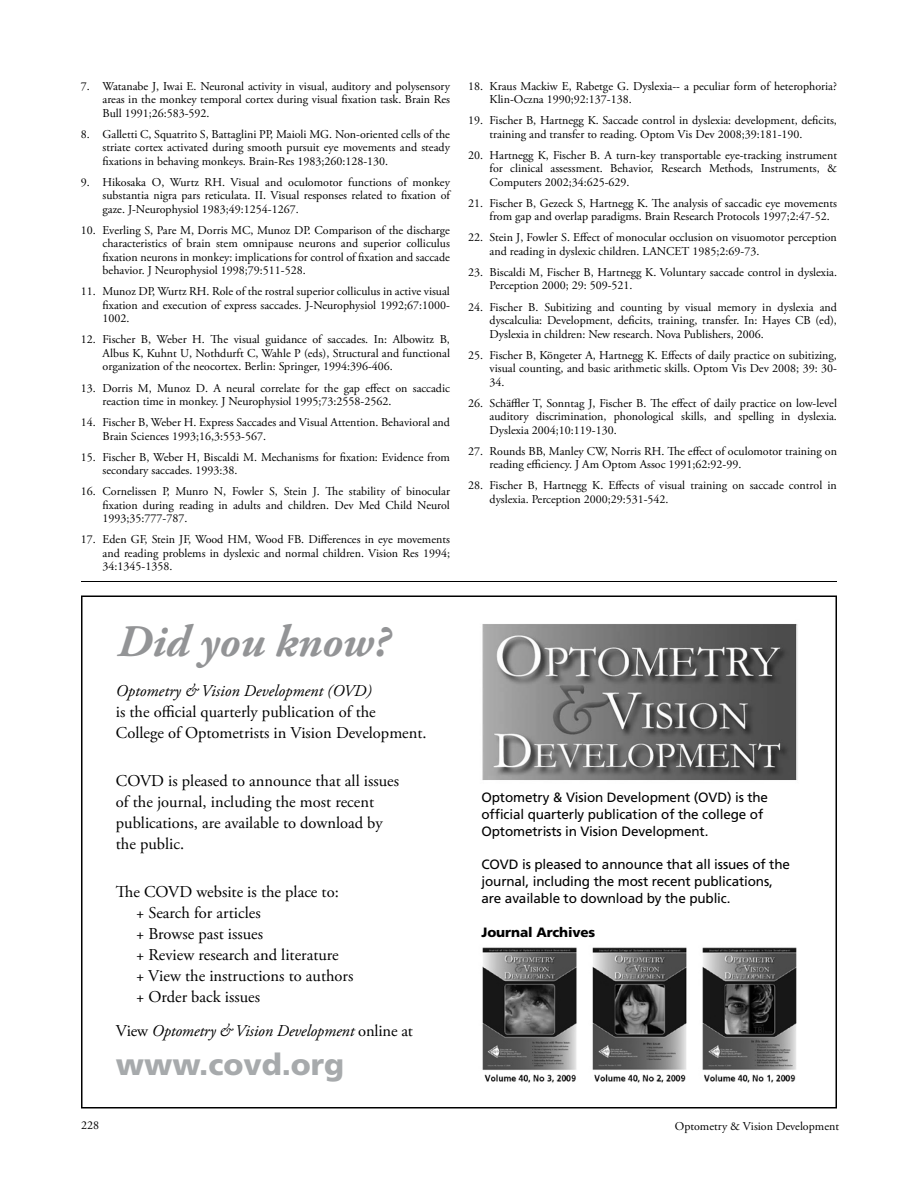
<style>
.page{position:relative;width:918px;height:1188px;background:#fff}
.page>*{position:absolute;margin:0;border:0;box-sizing:border-box;transform-origin:0 0}
.t1{font:italic 700 45px "Adobe Garamond Pro";color:#939496}
.t2{font:900 30px "Frutiger";color:#a7aaac}
.t3{font:16.5px/21px "Adobe Garamond Pro";color:#000}
.t4{font:italic 16.5px "Adobe Garamond Pro";letter-spacing:-.01em;color:#000}
.t5{font:13.5px/16.8px "Frutiger";letter-spacing:-.01em;color:#000}
.t6{font:900 13.5px "Frutiger";letter-spacing:-.01em;color:#000}
.t7{font:12px/13.5px "Adobe Garamond Pro";color:#000;text-align:justify}
.s1{font-style:normal}
</style>
<div class="page">
<hr style="left:81px;top:581px;width:756px;height:1px;background:#000">
<svg style="left:81px;top:596px;width:756px;height:512px"></svg>
<img style="left:470px;top:612px;width:335px;height:179px">
<img style="left:474px;top:941px;width:331px;height:144px">
<p class="t7" style="left:103px;top:80px;width:349px;text-indent:-22px">7. Watanabe J, Iwai E. Neuronal activity in visual, auditory and polysensory areas in the monkey temporal cortex during visual fixation task. Brain Res Bull 1991;26:583-592.</p>
<p class="t7" style="left:103px;top:128px;width:349px;text-indent:-22px">8. Galletti C, Squatrito S, Battaglini PP, Maioli MG. Non-oriented cells of the striate cortex activated during smooth pursuit eye movements and steady fixations in behaving monkeys. Brain-Res 1983;260:128-130.</p>
<p class="t7" style="left:103px;top:176px;width:349px;text-indent:-22px">9. Hikosaka O, Wurtz RH. Visual and oculomotor functions of monkey substantia nigra pars reticulata. II. Visual responses related to fixation of gaze. J-Neurophysiol 1983;49:1254-1267.</p>
<p class="t7" style="left:103px;top:224px;width:349px;text-indent:-22px">10. Everling S, Pare M, Dorris MC, Munoz DP. Comparison of the discharge characteristics of brain stem omnipause neurons and superior colliculus fixation neurons in monkey: implications for control of fixation and saccade behavior. J Neurophysiol 1998;79:511-528.</p>
<p class="t7" style="left:103px;top:285px;width:349px;text-indent:-22px">11. Munoz DP, Wurtz RH. Role of the rostral superior colliculus in active visual fixation and execution of express saccades. J-Neurophysiol 1992;67:1000- 1002.</p>
<p class="t7" style="left:103px;top:333px;width:349px;text-indent:-22px">12. Fischer B, Weber H. The visual guidance of saccades. In: Albowitz B, Albus K, Kuhnt U, Nothdurft C, Wahle P (eds), Structural and functional organization of the neocortex. Berlin: Springer, 1994:396-406.</p>
<p class="t7" style="left:103px;top:381px;width:349px;text-indent:-22px">13. Dorris M, Munoz D. A neural correlate for the gap effect on saccadic reaction time in monkey. J Neurophysiol 1995;73:2558-2562.</p>
<p class="t7" style="left:103px;top:416px;width:349px;text-indent:-22px">14. Fischer B, Weber H. Express Saccades and Visual Attention. Behavioral and<br>Brain Sciences 1993;16,3:553-567.</p>
<p class="t7" style="left:103px;top:451px;width:349px;text-indent:-22px">15. Fischer B, Weber H, Biscaldi M. Mechanisms for fixation: Evidence from secondary saccades. 1993:38.</p>
<p class="t7" style="left:103px;top:485px;width:349px;text-indent:-22px">16. Cornelissen P, Munro N, Fowler S, Stein J. The stability of binocular fixation during reading in adults and children. Dev Med Child Neurol 1993;35:777-787.</p>
<p class="t7" style="left:103px;top:533px;width:349px;text-indent:-22px">17. Eden GF, Stein JF, Wood HM, Wood FB. Differences in eye movements and reading problems in dyslexic and normal children. Vision Res 1994; 34:1345-1358.</p>
<p class="t7" style="left:490px;top:80px;width:349px;text-indent:-22px">18. Kraus Mackiw E, Rabetge G. Dyslexia-- a peculiar form of heterophoria?<br>Klin-Oczna 1990;92:137-138.</p>
<p class="t7" style="left:490px;top:114px;width:349px;text-indent:-22px">19. Fischer B, Hartnegg K. Saccade control in dyslexia: development, defi cits, training and transfer to reading. Optom Vis Dev 2008;39:181-190.</p>
<p class="t7" style="left:490px;top:149px;width:349px;text-indent:-22px">20. Hartnegg K, Fischer B. A turn-key transportable eye-tracking instrument for clinical assessment. Behavior, Research Methods, Instruments, &amp; Computers 2002;34:625-629.</p>
<p class="t7" style="left:490px;top:197px;width:349px;text-indent:-22px">21. Fischer B, Gezeck S, Hartnegg K. The analysis of saccadic eye movements from gap and overlap paradigms. Brain Research Protocols 1997;2:47-52.</p>
<p class="t7" style="left:490px;top:231px;width:349px;text-indent:-22px">22. Stein J, Fowler S. Effect of monocular occlusion on visuomotor perception and reading in dyslexic children. LANCET 1985;2:69-73.</p>
<p class="t7" style="left:490px;top:266px;width:349px;text-indent:-22px">23. Biscaldi M, Fischer B, Hartnegg K. Voluntary saccade control in dyslexia.<br>Perception 2000; 29: 509-521.</p>
<p class="t7" style="left:490px;top:300px;width:349px;text-indent:-22px">24. Fischer B. Subitizing and counting by visual memory in dyslexia and dyscalculia: Development, deficits, training, transfer. In: Hayes CB (ed), Dyslexia in children: New research. Nova Publishers, 2006.</p>
<p class="t7" style="left:490px;top:348px;width:349px;text-indent:-22px">25. Fischer B, Köngeter A, Hartnegg K. Effects of daily practice on subitizing, visual counting, and basic arithmetic skills. Optom Vis Dev 2008; 39: 30- 34.</p>
<p class="t7" style="left:490px;top:397px;width:349px;text-indent:-22px">26. Schäffler T, Sonntag J, Fischer B. The effect of daily practice on low-level auditory discrimination, phonological skills, and spelling in dyslexia.<br>Dyslexia 2004;10:119-130.</p>
<p class="t7" style="left:490px;top:445px;width:349px;text-indent:-22px">27. Rounds BB, Manley CW, Norris RH. The effect of oculomotor training on reading efficiency. J Am Optom Assoc 1991;62:92-99.</p>
<p class="t7" style="left:490px;top:479px;width:349px;text-indent:-22px">28. Fischer B, Hartnegg K. Effects of visual training on saccade control in dyslexia. Perception 2000;29:531-542.</p>
<h1 class="t1" style="left:117px;top:616px;width:274px">Did you know?</h1>
<h3 class="t4" style="left:116px;top:681px;width:257px">Optometry &amp; Vision Development (OVD)</h3>
<h3 class="t3" style="left:116px;top:702px;width:312px">is the official quarterly publication of the<br>College of Optometrists in Vision Development.</h3>
<h3 class="t3" style="left:116px;top:771px;width:285px">COVD is pleased to announce that all issues of the journal, including the most recent publications, are available to download by the public.</h3>
<h3 class="t3" style="left:136px;top:882px;width:219px;text-indent:-20px">The COVD website is the place to:<br>+ Search for articles<br>+ Browse past issues<br>+ Review research and literature<br>+ View the instructions to authors + Order back issues</h3>
<h3 class="t4" style="left:116px;top:1021px;width:299px"><span class="s1">View</span> Optometry &amp; Vision Development <span class="s1">online at</span></h3>
<h2 class="t2" style="left:116px;top:1046px;width:230px">www.covd.org</h2>
<p class="t5" style="left:482px;top:789px;width:288px">Optometry &amp; Vision Development (OVD) is the official quarterly publication of the college of<br>Optometrists in Vision Development.</p>
<p class="t5" style="left:482px;top:856px;width:310px">COVD is pleased to announce that all issues of the journal, including the most recent publications, are available to download by the public.</p>
<p class="t6" style="left:482px;top:924px;width:115px">Journal Archives</p>
<p class="t7" style="left:81px;top:1119px;width:19px">228</p>
<p class="t7" style="left:675px;top:1120px;width:166px">Optometry &amp; Vision Development</p>
</div>
